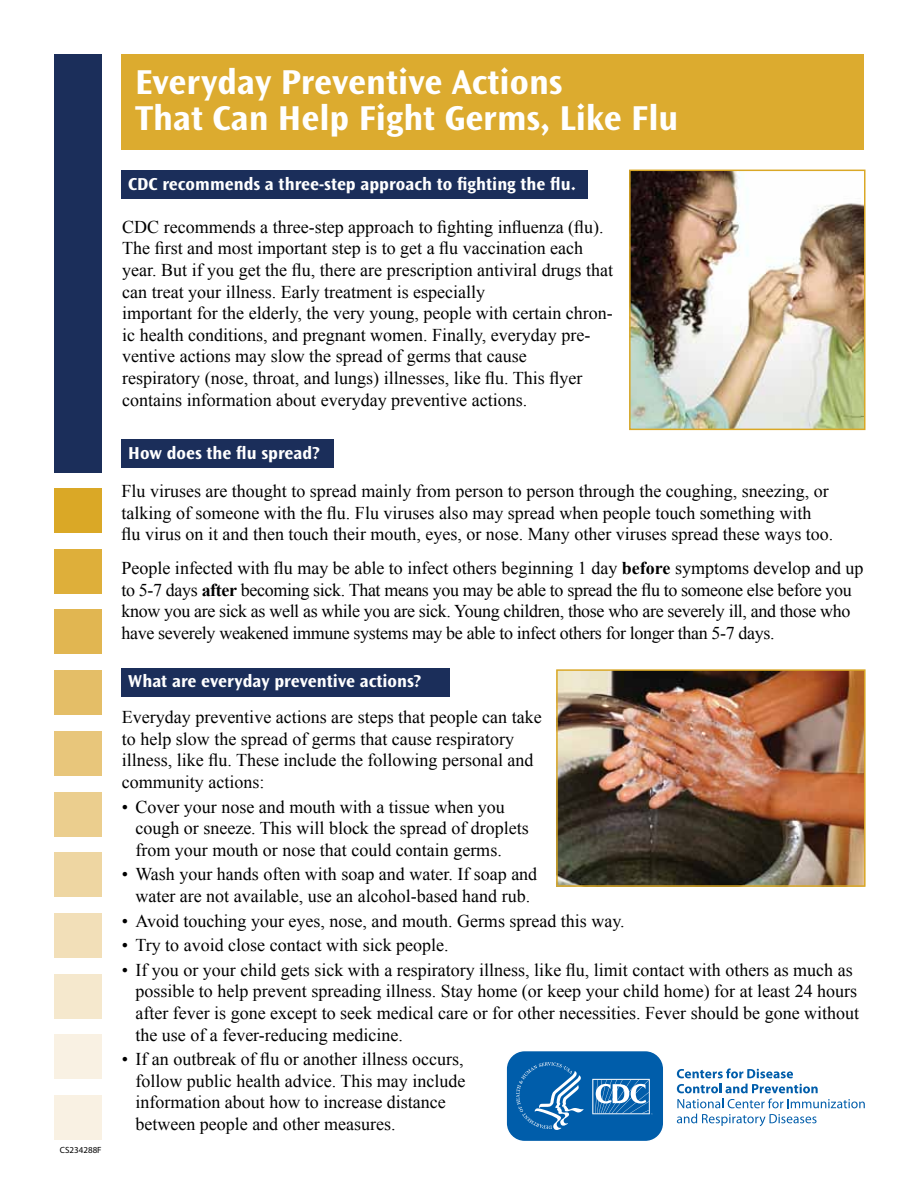
<style>
.page{position:relative;width:918px;height:1188px;background:#fff}
.page>*{position:absolute;margin:0;border:0;box-sizing:border-box;transform-origin:0 0}
.t1{font:700 36px/36px "Ocean Sans Std";color:#fff}
.t2{font:18px/21.6px "Times New Roman";color:#000}
.t3{font:18px/21.6px "Times New Roman";letter-spacing:-.02em;color:#000}
.t4{font:700 18px "Ocean Sans Std";color:#fff}
.t5{font:9px "Myriad Pro";color:#000}
.s1{font-weight:700}
</style>
<div class="page">
<div style="left:122px;top:54px;width:742px;height:95px;background:#dcab2f"></div>
<div style="left:55px;top:974px;width:47px;height:44px;background:#f5e8cd"></div>
<div style="left:55px;top:488px;width:47px;height:45px;background:#daa826"></div>
<div style="left:55px;top:670px;width:47px;height:45px;background:#e4be67"></div>
<div style="left:55px;top:852px;width:47px;height:45px;background:#eed6a2"></div>
<div style="left:55px;top:549px;width:47px;height:45px;background:#deaf3a"></div>
<div style="left:55px;top:731px;width:47px;height:45px;background:#e8c67b"></div>
<div style="left:55px;top:913px;width:47px;height:45px;background:#f2dfb8"></div>
<div style="left:55px;top:610px;width:47px;height:44px;background:#e1b651"></div>
<div style="left:55px;top:792px;width:47px;height:44px;background:#ebce8e"></div>
<div style="left:55px;top:1035px;width:47px;height:44px;background:#f9f1e3"></div>
<div style="left:55px;top:54px;width:47px;height:419px;background:#1b2e5a"></div>
<div style="left:55px;top:1095px;width:47px;height:45px;background:#f9f1e3"></div>
<div style="left:122px;top:668px;width:328px;height:29px;background:#1b2e5a"></div>
<div style="left:122px;top:170px;width:466px;height:28px;background:#1b2e5a"></div>
<div style="left:122px;top:439px;width:212px;height:29px;background:#1b2e5a"></div>
<img style="left:559px;top:672px;width:304px;height:212px">
<div style="left:556px;top:669px;width:310px;height:218px;border:2px solid #daa826"></div>
<svg style="left:677px;top:1068px;width:116px;height:10px"></svg>
<svg style="left:677px;top:1084px;width:188px;height:24px"></svg>
<svg style="left:677px;top:1114px;width:140px;height:12px"></svg>
<svg style="left:506px;top:1051px;width:157px;height:90px;background:#2272b5"></svg>
<img style="left:632px;top:173px;width:231px;height:254px">
<div style="left:629px;top:170px;width:237px;height:260px;border:2px solid #daa826"></div>
<p class="t5" style="left:60px;top:1144px;width:43px">CS234288F</p>
<h1 class="t1" style="left:135px;top:64px;width:545px">Everyday Preventive Actions<br>That Can Help Fight Germs, Like Flu</h1>
<h2 class="t4" style="left:128px;top:174px;width:449px">CDC recommends a three-step approach to fighting the flu.</h2>
<p class="t2" style="left:122px;top:216px;width:492px">CDC recommends a three-step approach to fighting influenza (flu).<br>The first and most important step is to get a flu vaccination each year. But if you get the flu, there are prescription antiviral drugs that can treat your illness. Early treatment is especially<br>important for the elderly, the very young, people with certain chron&shy;ic health conditions, and pregnant women. Finally, everyday pre&shy;ventive actions may slow the spread of germs that cause<br>respiratory (nose, throat, and lungs) illnesses, like flu. This flyer contains information about everyday preventive actions.</p>
<h2 class="t4" style="left:128px;top:443px;width:193px">How does the flu spread?</h2>
<p class="t2" style="left:122px;top:480px;width:713px">Flu viruses are thought to spread mainly from person to person through the coughing, sneezing, or talking of someone with the flu. Flu viruses also may spread when people touch something with flu virus on it and then touch their mouth, eyes, or nose. Many other viruses spread these ways too.</p>
<p class="t3" style="left:122px;top:557px;width:744px">People infected with flu may be able to infect others beginning 1 day <span class="s1">before</span> symptoms develop and up to 5-7 days <span class="s1">after</span> becoming sick. That means you may be able to spread the flu to someone else before you know you are sick as well as while you are sick. Young children, those who are severely ill, and those who have severely weakened immune systems may be able to infect others for longer than 5-7 days.</p>
<h2 class="t4" style="left:128px;top:671px;width:295px">What are everyday preventive actions?</h2>
<p class="t2" style="left:122px;top:706px;width:421px">Everyday preventive actions are steps that people can take to help slow the spread of germs that cause respiratory illness, like flu. These include the following personal and community actions:</p>
<p class="t2" style="left:135px;top:795px;width:395px;text-indent:-14px">• Cover your nose and mouth with a tissue when you cough or sneeze. This will block the spread of droplets from your mouth or nose that could contain germs.</p>
<p class="t2" style="left:122px;top:863px;width:417px;text-align:center">• Wash your hands often with soap and water. If soap and water are not available, use an alcohol-based hand rub.</p>
<p class="t2" style="left:122px;top:909px;width:504px">• Avoid touching your eyes, nose, and mouth. Germs spread this way.</p>
<p class="t2" style="left:122px;top:934px;width:328px">• Try to avoid close contact with sick people.</p>
<p class="t2" style="left:135px;top:959px;width:725px;text-indent:-14px">• If you or your child gets sick with a respiratory illness, like flu, limit contact with others as much as possible to help prevent spreading illness. Stay home (or keep your child home) for at least 24 hours after fever is gone except to seek medical care or for other necessities. Fever should be gone without the use of a fever-reducing medicine.</p>
<p class="t2" style="left:135px;top:1048px;width:332px;text-indent:-14px">• If an outbreak of flu or another illness occurs, follow public health advice. This may include information about how to increase distance between people and other measures.</p>
</div>
